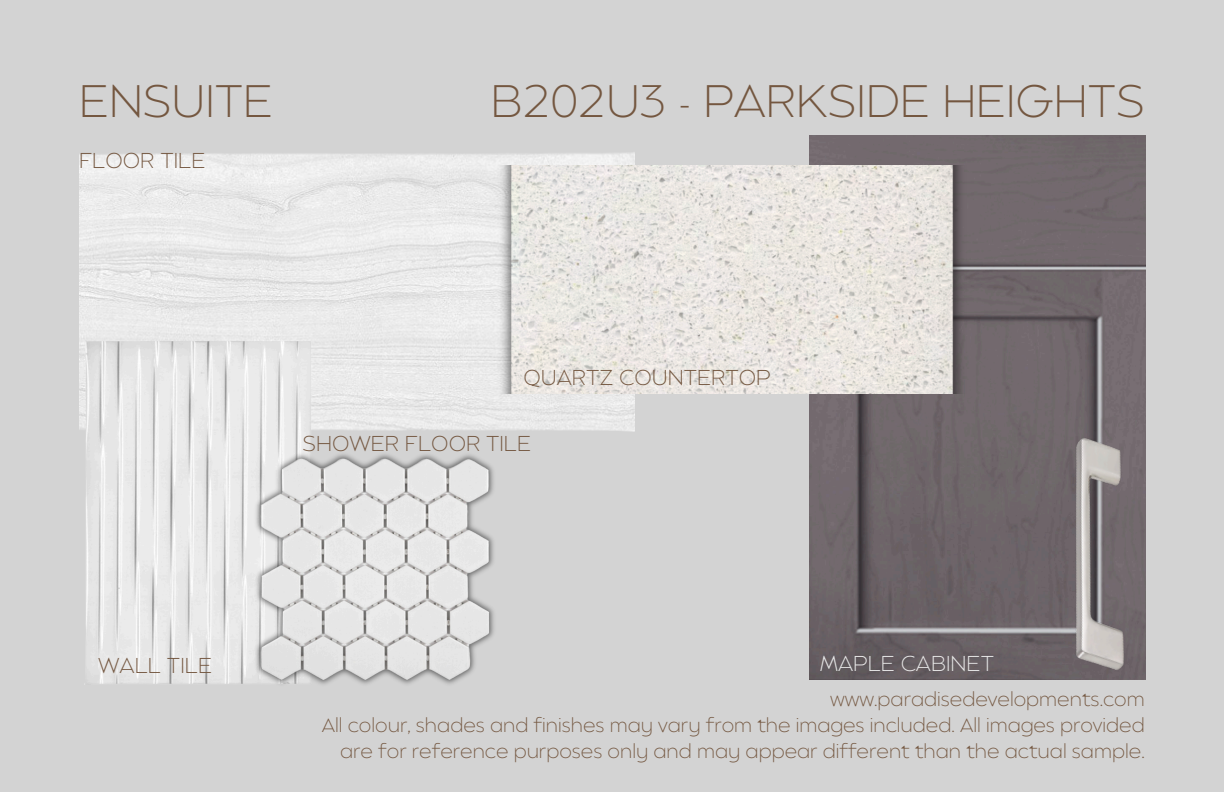
<style>
.page{position:relative;width:1224px;height:792px;background:#d3d3d3}
.page>*{position:absolute;margin:0;border:0;box-sizing:border-box;transform-origin:0 0}
.t1{font:200 45.5px "Balgin";color:#745740}
.t2{font:200 21.5px "Balgin";color:#745740}
.t3{font:200 21.5px "Balgin";color:#eaeaea}
.t4{font:200 19px/26.2px "Balgin";color:#745740;text-align:right}
</style>
<div class="page">
<img style="left:810px;top:135px;width:335px;height:545px">
<img style="left:79px;top:152px;width:555px;height:280px">
<img style="left:79px;top:334px;width:297px;height:351px">
<img style="left:247px;top:445px;width:247px;height:240px">
<img style="left:494px;top:165px;width:476px;height:228px">
<img style="left:940px;top:399px;width:206px;height:281px">
<h2 class="t1" style="left:79px;top:83px;width:195px">ENSUITE</h2>
<p class="t1" style="left:491px;top:83px;width:655px">B202U3 - PARKSIDE HEIGHTS</p>
<p class="t2" style="left:79px;top:152px;width:128px">FLOOR TILE</p>
<h2 class="t2" style="left:523px;top:369px;width:249px">QUARTZ COUNTERTOP</h2>
<p class="t2" style="left:98px;top:657px;width:115px">WALL TILE</p>
<p class="t2" style="left:302px;top:435px;width:230px">SHOWER FLOOR TILE</p>
<h2 class="t3" style="left:820px;top:655px;width:176px">MAPLE CABINET</h2>
<h1 class="t4" style="left:830px;top:688px;width:316px">www.paradisedevelopments.com</h1>
<h2 class="t4" style="left:322px;top:714px;width:824px">All colour, shades and finishes may vary from the images included. All images provided are for reference purposes only and may appear different than the actual sample.</h2>
</div>
